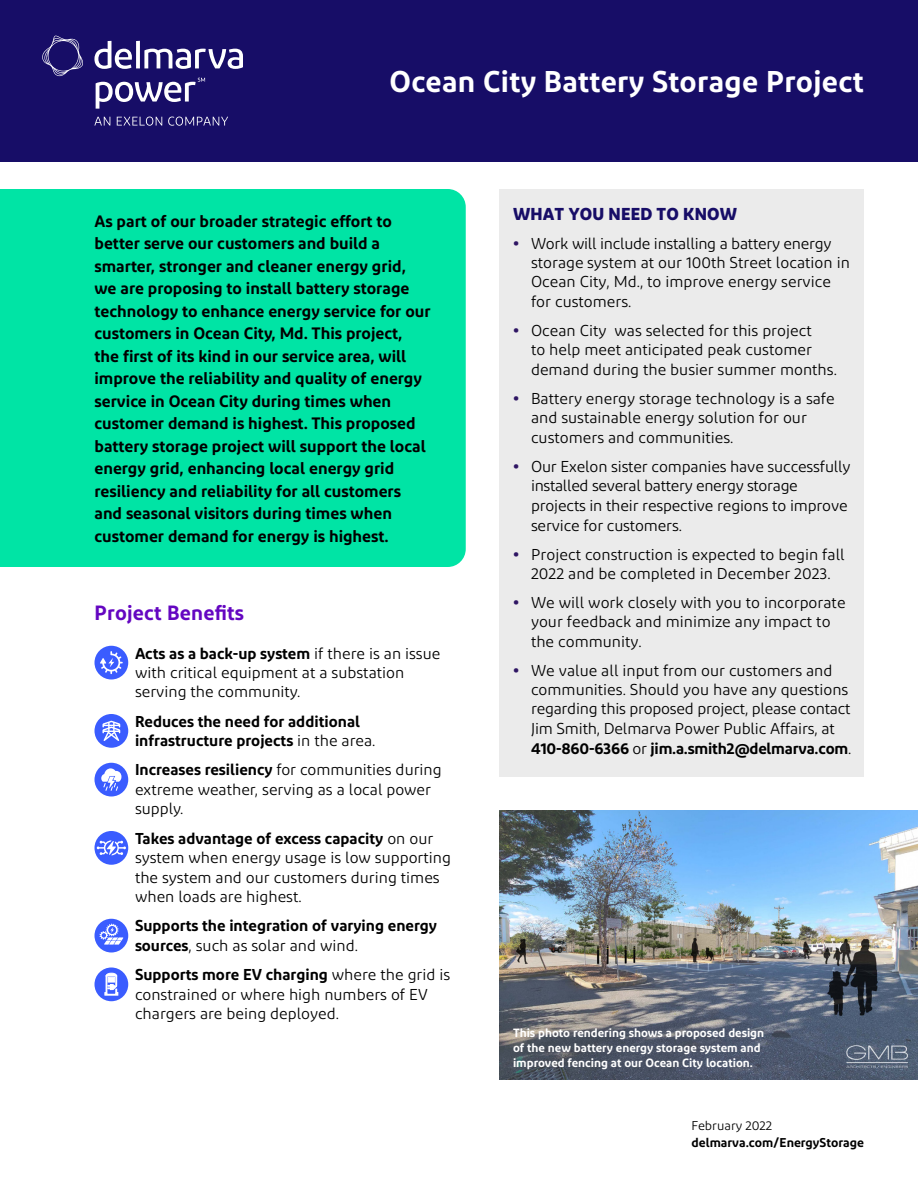
<style>
.page{position:relative;width:918px;height:1188px;background:#fff}
.page>*{position:absolute;margin:0;border:0;box-sizing:border-box;transform-origin:0 0}
.t1{font:600 30px "Diodrum";letter-spacing:.01em;color:#fff}
.t2{font:600 20.7px "Diodrum";letter-spacing:.01em;color:#6406c1}
.t3{font:700 17.25px "Diodrum";letter-spacing:.01em;color:#170d67}
.t4{font:600 16.5px/22.5px "Diodrum";color:#000}
.t5{font:15.75px/19.5px "Diodrum";color:#000}
.t6{font:600 15.75px/19.5px "Diodrum";color:#000}
.t7{font:600 12.75px "Diodrum";color:#000}
.t8{font:12.75px "Diodrum";color:#000}
.t9{font:600 12px/15px "Diodrum";color:#fff}
.s1{font-weight:600}
.s2{font-weight:400}
.s3{font-weight:700;color:#2e1563}
</style>
<div class="page">
<div style="left:0;top:0;width:918px;height:162px;background:#170d67"></div>
<svg style="left:42px;top:35px;width:201px;height:91px"></svg>
<div style="left:0;top:189px;width:466px;height:378px;background:#00e4a5"></div>
<div style="left:95px;top:646px;width:33px;height:34px;background:#3a5cff;border-radius:50%"></div>
<svg style="left:100px;top:651px;width:23px;height:23px"></svg>
<div style="left:95px;top:714px;width:33px;height:34px;background:#3a5cff;border-radius:50%"></div>
<svg style="left:102px;top:721px;width:18px;height:20px"></svg>
<div style="left:95px;top:763px;width:33px;height:33px;background:#3a5cff;border-radius:50%"></div>
<svg style="left:101px;top:768px;width:20px;height:23px"></svg>
<div style="left:95px;top:831px;width:33px;height:34px;background:#3a5cff;border-radius:50%"></div>
<svg style="left:97px;top:840px;width:29px;height:15px"></svg>
<div style="left:95px;top:919px;width:33px;height:33px;background:#3a5cff;border-radius:50%"></div>
<svg style="left:100px;top:924px;width:23px;height:21px"></svg>
<div style="left:95px;top:968px;width:33px;height:33px;background:#3a5cff;border-radius:50%"></div>
<svg style="left:105px;top:973px;width:13px;height:23px"></svg>
<div style="left:500px;top:189px;width:364px;height:587px;background:#ebebeb"></div>
<img style="left:500px;top:810px;width:418px;height:270px">
<h1 class="t1" style="left:390px;top:62px;width:476px">Ocean City Battery Storage Project</h1>
<p class="t4" style="left:94px;top:209px;width:338px">As part of our broader strategic effort to better serve our customers and build a smarter, stronger and cleaner energy grid, we are proposing to install battery storage technology to enhance energy service for our customers in Ocean City, Md. This project, the first of its kind in our service area, will improve the reliability and quality of energy service in Ocean City during times when customer demand is highest. This proposed battery storage project will support the local energy grid, enhancing local energy grid resiliency and reliability for all customers and seasonal visitors during times when customer demand for energy is highest.</p>
<h2 class="t2" style="left:95px;top:599px;width:151px">Project Benefits</h2>
<p class="t5" style="left:135px;top:643px;width:307px"><span class="s1">Acts as a back-up system</span> if there is an issue with critical equipment at a substation serving the community.</p>
<p class="t6" style="left:135px;top:711px;width:242px">Reduces the need for additional infrastructure projects <span class="s2">in the area.</span></p>
<p class="t5" style="left:135px;top:760px;width:308px"><span class="s1">Increases resiliency</span> for communities during extreme weather, serving as a local power supply.</p>
<p class="t5" style="left:135px;top:828px;width:318px"><span class="s1">Takes advantage of excess capacity</span> on our system when energy usage is low supporting the system and our customers during times when loads are highest.</p>
<p class="t6" style="left:135px;top:916px;width:303px">Supports the integration of varying energy sources<span class="s2">, such as solar and wind.</span></p>
<p class="t5" style="left:135px;top:965px;width:317px"><span class="s1">Supports more EV charging</span> where the grid is constrained or where high numbers of EV chargers are being deployed.</p>
<h2 class="t3" style="left:513px;top:202px;width:226px">WHAT YOU NEED TO KNOW</h2>
<p class="t5" style="left:531px;top:233px;width:320px;text-indent:-18px"><span class="s3">•</span> Work will include installing a battery energy storage system at our 100th Street location in Ocean City, Md., to improve energy service for customers.</p>
<p class="t5" style="left:531px;top:321px;width:307px;text-indent:-18px"><span class="s3">•</span> Ocean City was selected for this project<br>to help meet anticipated peak customer demand during the busier summer months.</p>
<p class="t5" style="left:531px;top:389px;width:305px;text-indent:-18px"><span class="s3">•</span> Battery energy storage technology is a safe and sustainable energy solution for our customers and communities.</p>
<p class="t5" style="left:531px;top:456px;width:321px;text-indent:-18px"><span class="s3">•</span> Our Exelon sister companies have successfully installed several battery energy storage projects in their respective regions to improve service for customers.</p>
<p class="t5" style="left:513px;top:544px;width:333px;line-height:19px;text-align:center"><span class="s3">•</span> Project construction is expected to begin fall<br>2022 and be completed in December 2023.</p>
<p class="t5" style="left:531px;top:592px;width:316px;text-indent:-18px"><span class="s3">•</span> We will work closely with you to incorporate your feedback and minimize any impact to the community.</p>
<p class="t5" style="left:531px;top:660px;width:322px;text-indent:-18px"><span class="s3">•</span> We value all input from our customers and communities. Should you have any questions regarding this proposed project, please contact Jim Smith, Delmarva Power Public Affairs, at <span class="s1">410-860-6366</span> or <span class="s1">jim.a.smith2@delmarva.com</span>.</p>
<p class="t9" style="left:513px;top:1024px;width:253px">This photo rendering shows a proposed design of the new battery energy storage system and improved fencing at our Ocean City location.</p>
<p class="t8" style="left:692px;top:1118px;width:82px">February 2022</p>
<p class="t7" style="left:692px;top:1134px;width:174px">delmarva.com/EnergyStorage</p>
</div>
